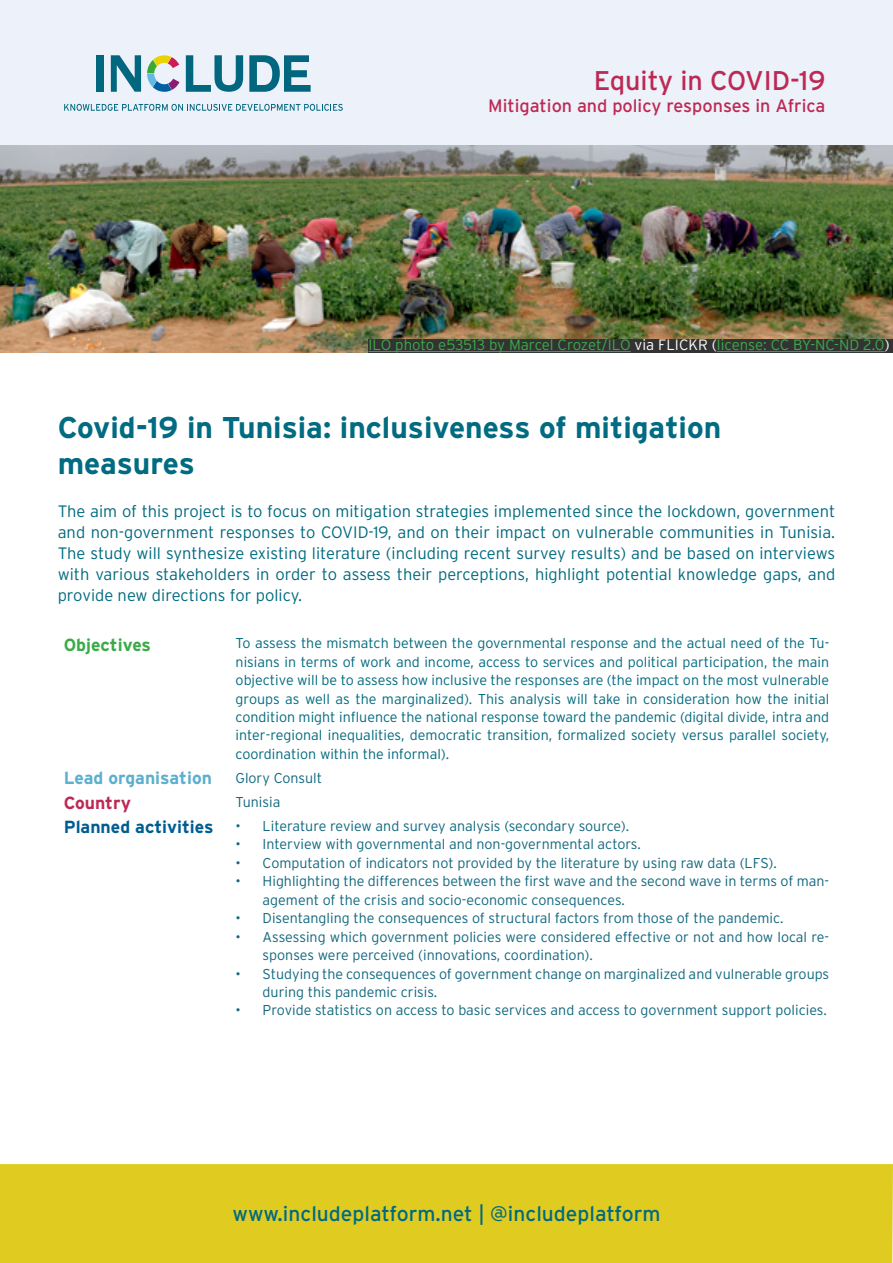
<style>
.page{position:relative;width:893px;height:1263px;background:#fff}
.page>*{position:absolute;margin:0;border:0;box-sizing:border-box;transform-origin:0 0}
.t1{font:700 30px/36px "Interstate";color:#006b81}
.t2{font:27px "Interstate";color:#bc2954}
.t3{font:21px "Interstate";color:#016a7f}
.t4{font:18px "Interstate";color:#bc2954}
.t5{font:700 17.55px "Interstate";color:#005d92}
.t6{font:700 17.55px "Interstate";color:#5cafcd}
.t7{font:700 17.55px "Interstate";color:#3aab47}
.t8{font:700 17.55px "Interstate";color:#bc2954}
.t9{font:300 16.5px/21px "Interstate";color:#016a7f;text-align:justify}
.t10{font:300 15px "Interstate";color:#3aab47}
.t11{font:300 14.25px/18.5px "Interstate";color:#10677e}
.t12{font:300 14.25px/18.5px "Interstate";color:#016a7e;text-align:justify}
.s1{color:#fff}
</style>
<div class="page">
<div style="left:0;top:1164px;width:893px;height:99px;background:#e0cc21"></div>
<div style="left:0;top:0;width:893px;height:145px;background:#edf1f9"></div>
<svg style="left:64px;top:104px;width:279px;height:7px;background:#9dc2cf"></svg>
<div style="left:96px;top:55px;width:8px;height:37px;background:#00677e"></div>
<svg style="left:111px;top:55px;width:30px;height:37px"></svg>
<svg style="left:186px;top:55px;width:57px;height:37px;background:#81b2c1"></svg>
<svg style="left:249px;top:55px;width:62px;height:37px;background:#65a1b2"></svg>
<svg style="left:147px;top:55px;width:32px;height:37px"></svg>
<img style="left:0;top:145px;width:893px;height:207px">
<div style="left:368px;top:339px;width:525px;height:13px;background:#333"></div>
<hr style="left:368px;top:351px;width:263px;height:1px;background:#3aab47">
<hr style="left:717px;top:351px;width:168px;height:1px;background:#3aab47">
<h2 class="t2" style="left:594px;top:65px;width:233px">Equity in COVID-19</h2>
<p class="t4" style="left:488px;top:95px;width:339px">Mitigation and policy responses in Africa</p>
<p class="t10" style="left:368px;top:336px;width:523px">ILO photo e53513 by Marcel Crozet/ILO <span class="s1">via FLICKR (</span>license: CC BY-NC-ND 2.0<span class="s1">)</span></p>
<h1 class="t1" style="left:58px;top:409px;width:665px">Covid-19 in Tunisia: inclusiveness of mitigation measures</h1>
<p class="t9" style="left:58px;top:500px;width:779px">The aim of this project is to focus on mitigation strategies implemented since the lockdown, government and non-government responses to COVID-19, and on their impact on vulnerable communities in Tunisia.<br>The study will synthesize existing literature (including recent survey results) and be based on interviews with various stakeholders in order to assess their perceptions, highlight potential knowledge gaps, and provide new directions for policy.</p>
<p class="t7" style="left:64px;top:635px;width:89px">Objectives</p>
<p class="t12" style="left:236px;top:634px;width:595px">To assess the mismatch between the governmental response and the actual need of the Tu&shy;nisians in terms of work and income, access to services and political participation, the main objective will be to assess how inclusive the responses are (the impact on the most vulnerable groups as well as the marginalized). This analysis will take in consideration how the initial condition might influence the national response toward the pandemic (digital divide, intra and inter-regional inequalities, democratic transition, formalized society versus parallel society, coordination within the informal).</p>
<p class="t6" style="left:64px;top:768px;width:150px">Lead organisation</p>
<p class="t11" style="left:236px;top:768px;width:88px">Glory Consult</p>
<p class="t8" style="left:64px;top:792px;width:69px">Country</p>
<p class="t11" style="left:236px;top:793px;width:46px">Tunisia</p>
<p class="t5" style="left:64px;top:817px;width:151px">Planned activities</p>
<p class="t11" style="left:236px;top:816px;width:395px">• Literature review and survey analysis (secondary source).</p>
<p class="t11" style="left:236px;top:835px;width:407px">• Interview with governmental and non-governmental actors.</p>
<p class="t11" style="left:236px;top:853px;width:543px">• Computation of indicators not provided by the literature by using raw data (LFS).</p>
<p class="t11" style="left:263px;top:872px;width:568px;text-indent:-27px">• Highlighting the differences between the first wave and the second wave in terms of man&shy;agement of the crisis and socio-economic consequences.</p>
<p class="t11" style="left:236px;top:909px;width:549px">• Disentangling the consequences of structural factors from those of the pandemic.</p>
<p class="t11" style="left:263px;top:927px;width:568px;text-indent:-27px">• Assessing which government policies were considered effective or not and how local re&shy;sponses were perceived (innovations, coordination).</p>
<p class="t11" style="left:263px;top:964px;width:568px;text-indent:-27px">• Studying the consequences of government change on marginalized and vulnerable groups during this pandemic crisis.</p>
<p class="t11" style="left:236px;top:1001px;width:593px">• Provide statistics on access to basic services and access to government support policies.</p>
<h3 class="t3" style="left:232px;top:1202px;width:430px">www.includeplatform.net | @includeplatform</h3>
</div>
